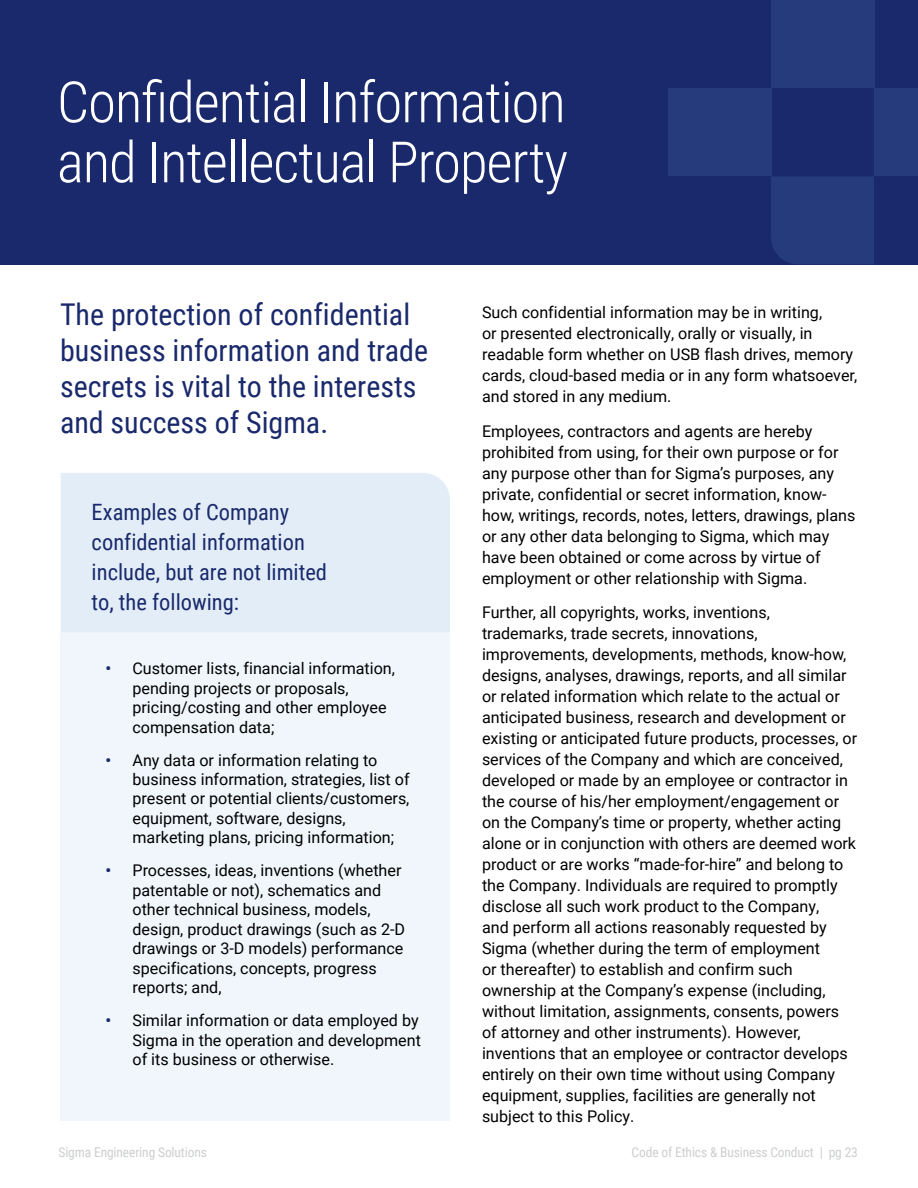
<style>
.page{position:relative;width:918px;height:1188px;background:#fff}
.page>*{position:absolute;margin:0;border:0;box-sizing:border-box;transform-origin:0 0}
.t1{font:300 57px/60px "Roboto Condensed";letter-spacing:-.02em;color:#fff}
.t2{font:30px/36px "Roboto Condensed";color:#19296c}
.t3{font:22.5px/30px "Roboto Condensed";color:#19296c}
.t4{font:16.2px/21px "Roboto";color:#000}
.t5{font:13.5px "Roboto Condensed";letter-spacing:-.01em;color:#cccecf}
.s1{font-weight:700;color:#19296c}
</style>
<div class="page">
<div style="left:0;top:0;width:918px;height:264px;background:#19296c"></div>
<div style="left:771px;top:0;width:103px;height:88px;background:#253b7c"></div>
<div style="left:771px;top:177px;width:103px;height:87px;background:#253b7c"></div>
<div style="left:668px;top:88px;width:103px;height:88px;background:#253b7c"></div>
<div style="left:874px;top:88px;width:44px;height:88px;background:#253b7c"></div>
<div style="left:61px;top:633px;width:389px;height:487px;background:#f0f6fb"></div>
<div style="left:61px;top:473px;width:389px;height:160px;background:#e2edf7"></div>
<h1 class="t1" style="left:57px;top:70px;width:513px">Confidential Information and Intellectual Property</h1>
<h2 class="t2" style="left:60px;top:295px;width:370px">The protection of confidential business information and trade secrets is vital to the interests and success of Sigma.</h2>
<h3 class="t3" style="left:92px;top:496px;width:237px">Examples of Company confidential information include, but are not limited to, the following:</h3>
<p class="t4" style="left:132px;top:658px;width:264px;line-height:19.5px;text-indent:-27px"><span class="s1">•</span> Customer lists, financial information, pending projects or proposals, pricing/costing and other employee compensation data;</p>
<p class="t4" style="left:132px;top:749px;width:279px;line-height:19.5px;text-indent:-27px"><span class="s1">•</span> Any data or information relating to business information, strategies, list of present or potential clients/customers, equipment, software, designs, marketing plans, pricing information;</p>
<p class="t4" style="left:132px;top:860px;width:274px;line-height:19.5px;text-indent:-27px"><span class="s1">•</span> Processes, ideas, inventions (whether patentable or not), schematics and other technical business, models, design, product drawings (such as 2-D drawings or 3-D models) performance specifications, concepts, progress reports; and,</p>
<p class="t4" style="left:132px;top:1010px;width:290px;line-height:19.5px;text-indent:-27px"><span class="s1">•</span> Similar information or data employed by<br>Sigma in the operation and development of its business or otherwise.</p>
<p class="t4" style="left:482px;top:301px;width:377px">Such confidential information may be in writing,<br>or presented electronically, orally or visually, in readable form whether on USB flash drives, memory cards, cloud-based media or in any form whatsoever, and stored in any medium.</p>
<p class="t4" style="left:482px;top:420px;width:375px">Employees, contractors and agents are hereby prohibited from using, for their own purpose or for any purpose other than for Sigma’s purposes, any private, confidential or secret information, know&shy;how, writings, records, notes, letters, drawings, plans or any other data belonging to Sigma, which may have been obtained or come across by virtue of employment or other relationship with Sigma.</p>
<p class="t4" style="left:482px;top:601px;width:377px">Further, all copyrights, works, inventions, trademarks, trade secrets, innovations, improvements, developments, methods, know-how, designs, analyses, drawings, reports, and all similar or related information which relate to the actual or anticipated business, research and development or existing or anticipated future products, processes, or services of the Company and which are conceived, developed or made by an employee or contractor in the course of his/her employment/engagement or on the Company’s time or property, whether acting alone or in conjunction with others are deemed work product or are works “made-for-hire” and belong to the Company. Individuals are required to promptly disclose all such work product to the Company,<br>and perform all actions reasonably requested by Sigma (whether during the term of employment<br>or thereafter) to establish and confirm such ownership at the Company’s expense (including, without limitation, assignments, consents, powers of attorney and other instruments). However, inventions that an employee or contractor develops entirely on their own time without using Company equipment, supplies, facilities are generally not subject to this Policy.</p>
<p class="t5" style="left:58px;top:1143px;width:150px">Sigma Engineering Solutions</p>
<p class="t5" style="left:632px;top:1143px;width:228px">Code of Ethics &amp; Business Conduct | pg 23</p>
</div>
